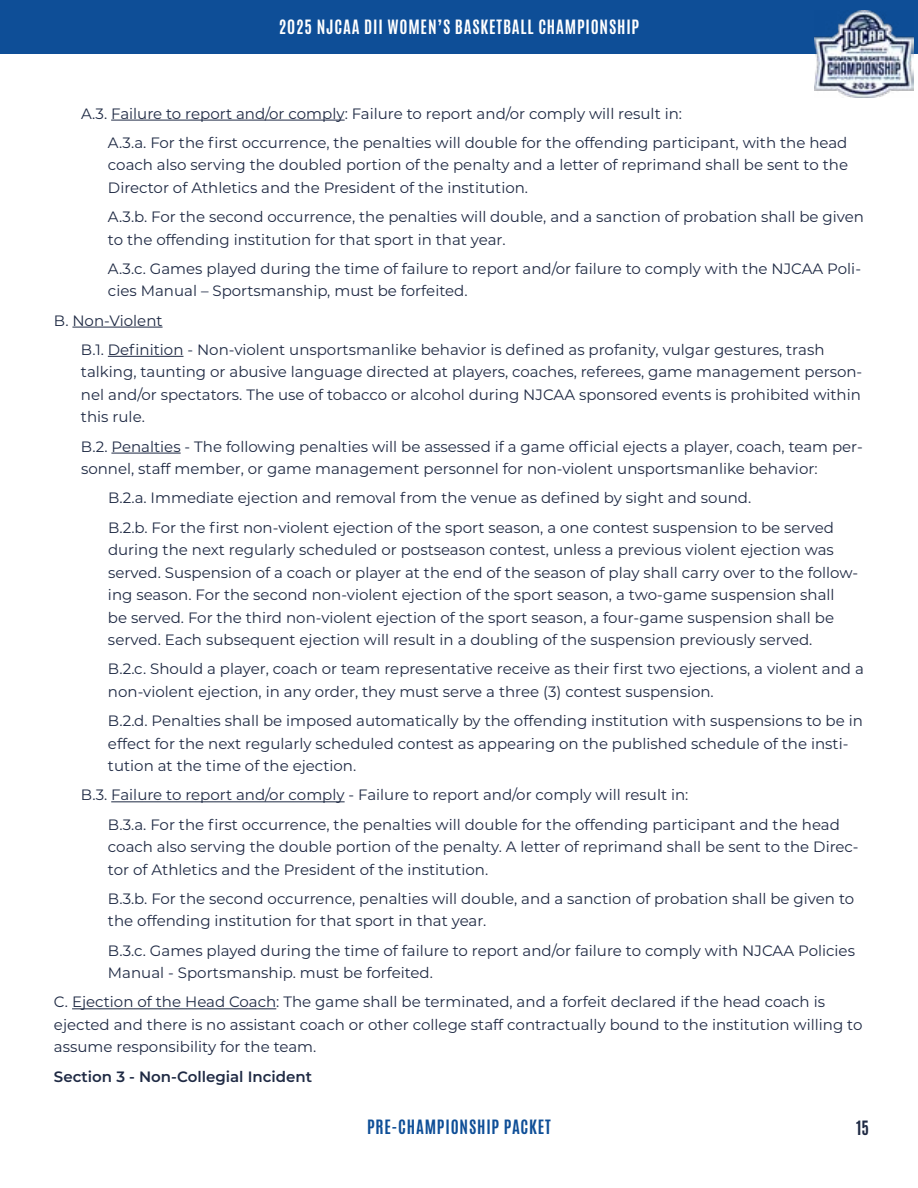
<style>
.page{position:relative;width:918px;height:1188px;background:#fff}
.page>*{position:absolute;margin:0;border:0;box-sizing:border-box;transform-origin:0 0}
.t1{font:700 16.5px "Antonio";letter-spacing:.05em;color:#fff}
.t2{font:700 16.5px "Antonio";letter-spacing:.05em;color:#0e4e97}
.t3{font:700 16.5px "Antonio";color:#1f2a44}
.t4{font:15px/22.5px "Montserrat";color:#1f2a44}
.t5{font:600 15px "Montserrat";color:#1f2a44}
</style>
<div class="page">
<div style="left:0;top:0;width:918px;height:54px;background:#0e4e97"></div>
<img style="left:815px;top:10px;width:98px;height:88px">
<hr style="left:111px;top:120px;width:234px;height:1px;background:#1f2a44">
<hr style="left:72px;top:327px;width:91px;height:1px;background:#1f2a44">
<hr style="left:108px;top:356px;width:76px;height:1px;background:#1f2a44">
<hr style="left:111px;top:453px;width:70px;height:1px;background:#1f2a44">
<hr style="left:111px;top:801px;width:234px;height:1px;background:#1f2a44">
<hr style="left:72px;top:1008px;width:204px;height:1px;background:#1f2a44">
<p class="t1" style="left:279px;top:15px;width:362px">2025 NJCAA DII WOMEN’S BASKETBALL CHAMPIONSHIP</p>
<p class="t4" style="left:108px;top:98px;width:741px;line-height:29.2px;text-indent:-27px">A.3. Failure to report and/or comply: Failure to report and/or comply will result in:<br>A.3.a. For the first occurrence, the penalties will double for the offending participant, with the head</p>
<p class="t4" style="left:108px;top:153px;width:742px">coach also serving the doubled portion of the penalty and a letter of reprimand shall be sent to the<br>Director of Athletics and the President of the institution.</p>
<p class="t4" style="left:108px;top:205px;width:758px">A.3.b. For the second occurrence, the penalties will double, and a sanction of probation shall be given to the offending institution for that sport in that year.</p>
<p class="t4" style="left:108px;top:257px;width:755px">A.3.c. Games played during the time of failure to report and/or failure to comply with the NJCAA Poli&shy;cies Manual – Sportsmanship, must be forfeited.</p>
<p class="t4" style="left:81px;top:305px;width:745px;line-height:29.2px;text-indent:-27px">B. Non-Violent<br>B.1. Definition - Non-violent unsportsmanlike behavior is defined as profanity, vulgar gestures, trash</p>
<p class="t4" style="left:81px;top:360px;width:783px;text-align:justify">talking, taunting or abusive language directed at players, coaches, referees, game management person&shy;nel and/or spectators. The use of tobacco or alcohol during NJCAA sponsored events is prohibited within this rule.</p>
<p class="t4" style="left:81px;top:434px;width:783px">B.2. Penalties - The following penalties will be assessed if a game official ejects a player, coach, team per&shy;sonnel, staff member, or game management personnel for non-violent unsportsmanlike behavior:</p>
<p class="t4" style="left:108px;top:483px;width:727px;line-height:29.2px">B.2.a. Immediate ejection and removal from the venue as defined by sight and sound.<br>B.2.b. For the first non-violent ejection of the sport season, a one contest suspension to be served</p>
<p class="t4" style="left:108px;top:538px;width:752px">during the next regularly scheduled or postseason contest, unless a previous violent ejection was served. Suspension of a coach or player at the end of the season of play shall carry over to the follow&shy;ing season. For the second non-violent ejection of the sport season, a two-game suspension shall<br>be served. For the third non-violent ejection of the sport season, a four-game suspension shall be served. Each subsequent ejection will result in a doubling of the suspension previously served.</p>
<p class="t4" style="left:108px;top:657px;width:757px">B.2.c. Should a player, coach or team representative receive as their first two ejections, a violent and a non-violent ejection, in any order, they must serve a three (3) contest suspension.</p>
<p class="t4" style="left:108px;top:709px;width:756px">B.2.d. Penalties shall be imposed automatically by the offending institution with suspensions to be in effect for the next regularly scheduled contest as appearing on the published schedule of the insti&shy;tution at the time of the ejection.</p>
<p class="t4" style="left:108px;top:780px;width:733px;line-height:29.2px;text-indent:-27px">B.3. Failure to report and/or comply - Failure to report and/or comply will result in:<br>B.3.a. For the first occurrence, the penalties will double for the offending participant and the head</p>
<p class="t4" style="left:108px;top:835px;width:752px">coach also serving the double portion of the penalty. A letter of reprimand shall be sent to the Direc&shy;tor of Athletics and the President of the institution.</p>
<p class="t4" style="left:108px;top:887px;width:748px">B.3.b. For the second occurrence, penalties will double, and a sanction of probation shall be given to the offending institution for that sport in that year.</p>
<p class="t4" style="left:108px;top:938px;width:749px">B.3.c. Games played during the time of failure to report and/or failure to comply with NJCAA Policies<br>Manual - Sportsmanship. must be forfeited.</p>
<p class="t4" style="left:54px;top:990px;width:810px">C. Ejection of the Head Coach: The game shall be terminated, and a forfeit declared if the head coach is ejected and there is no assistant coach or other college staff contractually bound to the institution willing to assume responsibility for the team.</p>
<p class="t5" style="left:54px;top:1066px;width:260px">Section 3 - Non-Collegial Incident</p>
<p class="t2" style="left:367px;top:1115px;width:185px">PRE-CHAMPIONSHIP PACKET</p>
<p class="t3" style="left:856px;top:1115px;width:15px">15</p>
</div>
